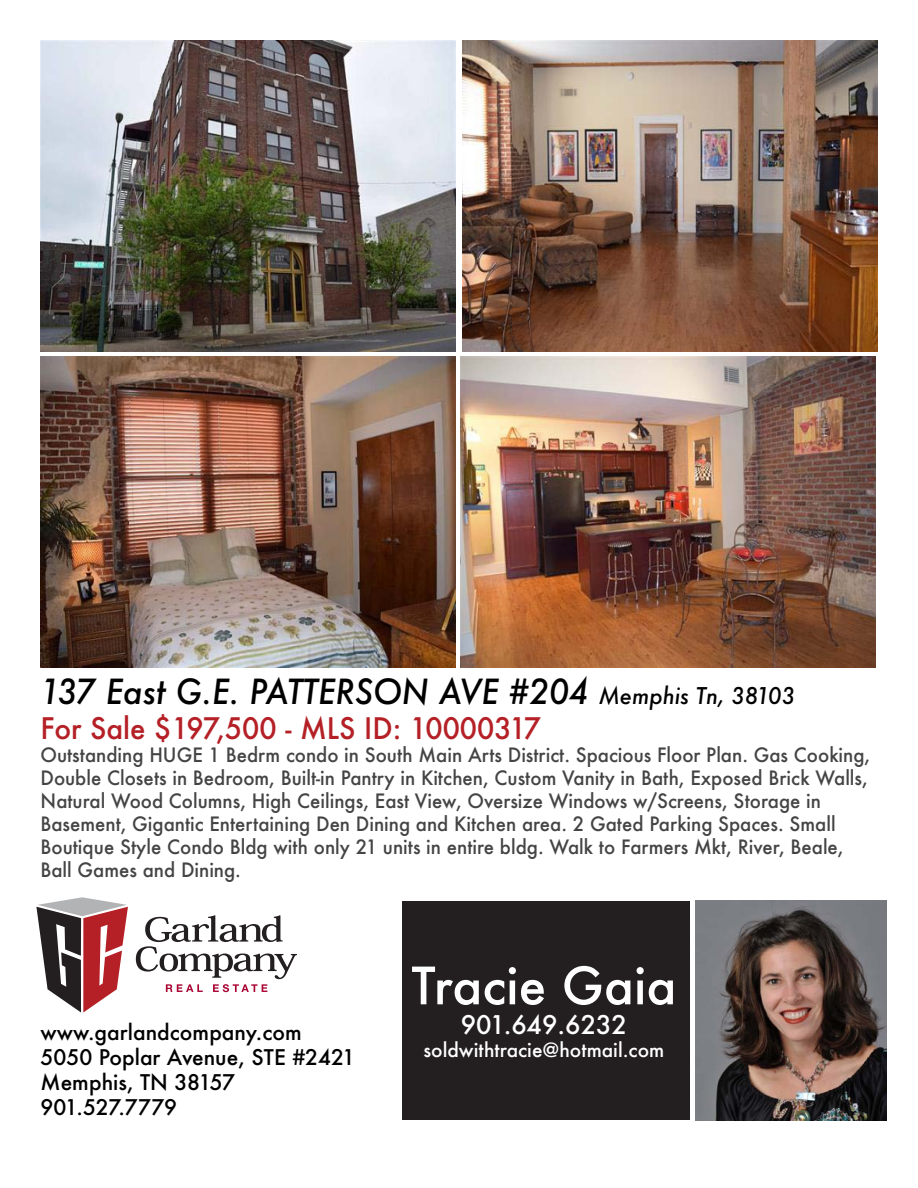
<style>
.page{position:relative;width:918px;height:1188px;background:#fff}
.page>*{position:absolute;margin:0;border:0;box-sizing:border-box;transform-origin:0 0}
.t1{font:500 50.1px "Futura";color:#fff}
.t2{font:italic 500 33.75px "Futura";color:#000}
.t3{font:500 28.8px "Futura";color:#b42026}
.t4{font:500 25.05px "Futura";color:#fff}
.t5{font:500 21px/25.2px "Futura";color:#000}
.t6{font:500 19.2px/23.1px "Futura";color:#444}
.t7{font:500 19.05px "Futura";color:#fff}
.s1{font-size:22.5px}
</style>
<div class="page">
<div style="left:402px;top:902px;width:288px;height:218px;background:#231f20"></div>
<svg style="left:136px;top:915px;width:161px;height:77px"></svg>
<svg style="left:36px;top:897px;width:92px;height:116px"></svg>
<img style="left:695px;top:901px;width:192px;height:220px">
<img style="left:41px;top:41px;width:414px;height:311px">
<img style="left:463px;top:41px;width:415px;height:311px">
<img style="left:41px;top:356px;width:414px;height:311px">
<img style="left:461px;top:356px;width:415px;height:311px">
<p class="t2" style="left:40px;top:668px;width:756px">137 East G.E. PATTERSON AVE #204 <span class="s1">Memphis Tn, 38103</span></p>
<p class="t3" style="left:40px;top:708px;width:502px">For Sale $197,500 - MLS ID: 10000317</p>
<p class="t6" style="left:40px;top:743px;width:831px">Outstanding HUGE 1 Bedrm condo in South Main Arts District. Spacious Floor Plan. Gas Cooking, Double Closets in Bedroom, Built-in Pantry in Kitchen, Custom Vanity in Bath, Exposed Brick Walls, Natural Wood Columns, High Ceilings, East View, Oversize Windows w/Screens, Storage in Basement, Gigantic Entertaining Den Dining and Kitchen area. 2 Gated Parking Spaces. Small Boutique Style Condo Bldg with only 21 units in entire bldg. Walk to Farmers Mkt, River, Beale, Ball Games and Dining.</p>
<p class="t5" style="left:40px;top:1019px;width:316px">www.garlandcompany.com<br>5050 Poplar Avenue, STE #2421<br>Memphis, TN 38157<br>901.527.7779</p>
<p class="t1" style="left:411px;top:951px;width:266px">Tracie Gaia</p>
<p class="t4" style="left:461px;top:1008px;width:168px">901.649.6232</p>
<p class="t7" style="left:423px;top:1037px;width:242px">soldwithtracie@hotmail.com</p>
</div>
